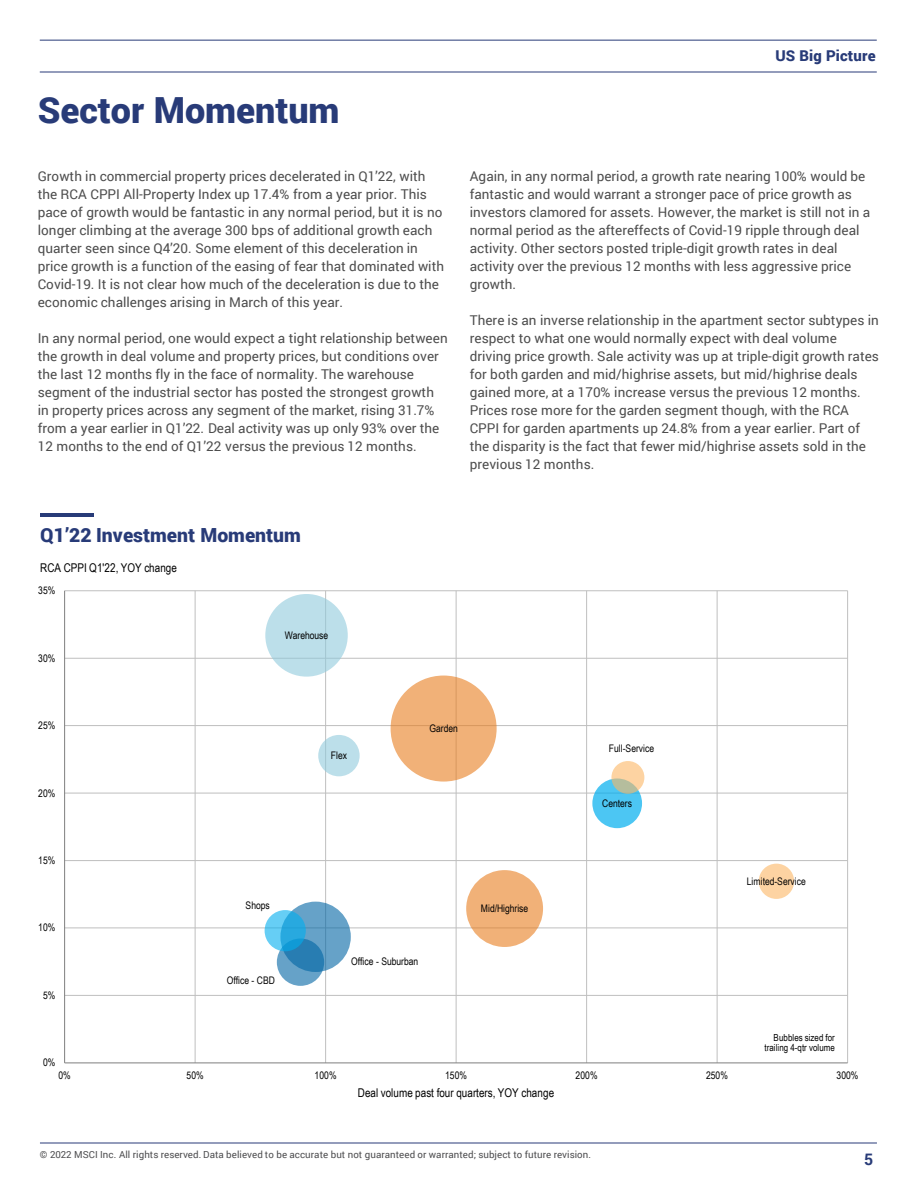
<style>
.page{position:relative;width:918px;height:1188px;background:#fff}
.page>*{position:absolute;margin:0;border:0;box-sizing:border-box;transform-origin:0 0}
.t1{font:900 36px "Roboto";color:#283b78}
.t2{font:900 19.5px "Roboto";color:#283b78}
.t3{font:700 15.9px "Roboto";color:#283b78}
.t4{font:900 15px "Roboto";letter-spacing:.01em;color:#283b78}
.t5{font:13.5px/18px "Roboto";letter-spacing:.005em;color:#4d4d4d}
.t6{font:12px "Arial Narrow";letter-spacing:.005em;color:#000}
.t7{font:10.5px "Arial Narrow";color:#000}
.t8{font:9.75px "Roboto";letter-spacing:.005em;color:#4d4d4f}
.t9{font:9.75px/10.6px "Arial Narrow";letter-spacing:.005em;color:#000;text-align:right}
</style>
<div class="page">
<hr style="left:40px;top:40px;width:837px;height:1px;background:#283b78">
<hr style="left:40px;top:72px;width:837px;height:1px;background:#283b78">
<hr style="left:40px;top:1143px;width:837px;height:1px;background:#283b78">
<hr style="left:65px;top:995px;width:783px;height:1px;background:#bfbfbf">
<hr style="left:65px;top:928px;width:783px;height:1px;background:#bfbfbf">
<hr style="left:65px;top:860px;width:783px;height:1px;background:#bfbfbf">
<hr style="left:65px;top:793px;width:783px;height:1px;background:#bfbfbf">
<hr style="left:65px;top:725px;width:783px;height:1px;background:#bfbfbf">
<hr style="left:65px;top:658px;width:783px;height:1px;background:#bfbfbf">
<hr style="left:65px;top:591px;width:783px;height:1px;background:#bfbfbf">
<hr style="left:195px;top:591px;width:1px;height:472px;background:#bfbfbf">
<hr style="left:325px;top:591px;width:1px;height:472px;background:#bfbfbf">
<hr style="left:456px;top:591px;width:1px;height:472px;background:#bfbfbf">
<hr style="left:586px;top:591px;width:1px;height:472px;background:#bfbfbf">
<hr style="left:717px;top:591px;width:1px;height:472px;background:#bfbfbf">
<hr style="left:847px;top:591px;width:1px;height:472px;background:#bfbfbf">
<hr style="left:64px;top:591px;width:1px;height:472px;background:#7f7f7f">
<hr style="left:65px;top:1063px;width:783px;height:1px;background:#7f7f7f">
<div style="left:391px;top:676px;width:106px;height:106px;background:#f1b178;border-radius:50%"></div>
<div style="left:466px;top:870px;width:77px;height:77px;background:#f1b178;border-radius:50%"></div>
<div style="left:318px;top:735px;width:42px;height:41px;background:#bcdfea;border-radius:50%"></div>
<div style="left:265px;top:594px;width:83px;height:83px;background:#bcdfea;border-radius:50%"></div>
<div style="left:277px;top:939px;width:47px;height:47px;background:#66a2c8;border-radius:50%"></div>
<div style="left:280px;top:902px;width:71px;height:70px;background:#0065a4;border-radius:50%;opacity:.6"></div>
<div style="left:592px;top:778px;width:50px;height:50px;background:#4cc6f3;border-radius:50%"></div>
<div style="left:265px;top:910px;width:41px;height:41px;background:#00aeef;border-radius:50%;opacity:.6"></div>
<div style="left:611px;top:761px;width:33px;height:33px;background:#fcb764;border-radius:50%;opacity:.6"></div>
<div style="left:759px;top:864px;width:35px;height:35px;background:#fdd3a2;border-radius:50%"></div>
<hr style="left:40px;top:513px;width:54px;height:4px;background:#283b78">
<p class="t1" style="left:38px;top:85px;width:303px">Sector Momentum</p>
<p class="t5" style="left:38px;top:167px;width:408px">Growth in commercial property prices decelerated in Q1’22, with the RCA CPPI All-Property Index up 17.4% from a year prior. This pace of growth would be fantastic in any normal period, but it is no longer climbing at the average 300 bps of additional growth each quarter seen since Q4’20. Some element of this deceleration in price growth is a function of the easing of fear that dominated with Covid-19. It is not clear how much of the deceleration is due to the economic challenges arising in March of this year.</p>
<p class="t5" style="left:38px;top:329px;width:411px">In any normal period, one would expect a tight relationship between the growth in deal volume and property prices, but conditions over the last 12 months fly in the face of normality. The warehouse segment of the industrial sector has posted the strongest growth in property prices across any segment of the market, rising 31.7% from a year earlier in Q1’22. Deal activity was up only 93% over the 12 months to the end of Q1’22 versus the previous 12 months.</p>
<p class="t2" style="left:40px;top:521px;width:263px">Q1’22 Investment Momentum</p>
<p class="t6" style="left:40px;top:559px;width:138px">RCA CPPI Q1'22, YOY change</p>
<p class="t7" style="left:38px;top:583px;width:19px">35%</p>
<p class="t7" style="left:38px;top:650px;width:19px">30%</p>
<p class="t7" style="left:285px;top:628px;width:45px">Warehouse</p>
<p class="t4" style="left:775px;top:45px;width:102px">US Big Picture</p>
<p class="t5" style="left:470px;top:167px;width:402px">Again, in any normal period, a growth rate nearing 100% would be fantastic and would warrant a stronger pace of price growth as investors clamored for assets. However, the market is still not in a normal period as the aftereffects of Covid-19 ripple through deal activity. Other sectors posted triple-digit growth rates in deal activity over the previous 12 months with less aggressive price growth.</p>
<p class="t5" style="left:470px;top:311px;width:411px">There is an inverse relationship in the apartment sector subtypes in respect to what one would normally expect with deal volume driving price growth. Sale activity was up at triple-digit growth rates for both garden and mid/highrise assets, but mid/highrise deals gained more, at a 170% increase versus the previous 12 months.<br>Prices rose more for the garden segment though, with the RCA CPPI for garden apartments up 24.8% from a year earlier. Part of the disparity is the fact that fewer mid/highrise assets sold in the previous 12 months.</p>
<p class="t7" style="left:38px;top:718px;width:19px">25%</p>
<p class="t7" style="left:38px;top:785px;width:19px">20%</p>
<p class="t7" style="left:38px;top:853px;width:19px">15%</p>
<p class="t7" style="left:38px;top:920px;width:19px">10%</p>
<p class="t7" style="left:43px;top:987px;width:14px">5%</p>
<p class="t7" style="left:43px;top:1055px;width:14px">0%</p>
<p class="t7" style="left:246px;top:897px;width:26px">Shops</p>
<p class="t7" style="left:227px;top:972px;width:50px">Office - CBD</p>
<p class="t7" style="left:331px;top:748px;width:18px">Flex</p>
<p class="t7" style="left:429px;top:721px;width:30px">Garden</p>
<p class="t7" style="left:351px;top:953px;width:68px">Office - Suburban</p>
<p class="t7" style="left:481px;top:901px;width:49px">Mid/Highrise</p>
<p class="t7" style="left:609px;top:741px;width:47px">Full-Service</p>
<p class="t7" style="left:602px;top:796px;width:31px">Centers</p>
<p class="t7" style="left:747px;top:874px;width:61px">Limited-Service</p>
<p class="t9" style="left:765px;top:1032px;width:72px">Bubbles sized for trailing 4-qtr volume</p>
<p class="t7" style="left:58px;top:1068px;width:14px">0%</p>
<p class="t7" style="left:187px;top:1068px;width:19px">50%</p>
<p class="t7" style="left:315px;top:1068px;width:24px">100%</p>
<p class="t7" style="left:445px;top:1068px;width:24px">150%</p>
<p class="t7" style="left:576px;top:1068px;width:24px">200%</p>
<p class="t7" style="left:706px;top:1068px;width:24px">250%</p>
<p class="t7" style="left:837px;top:1068px;width:24px">300%</p>
<p class="t6" style="left:358px;top:1084px;width:198px">Deal volume past four quarters, YOY change</p>
<p class="t8" style="left:40px;top:1147px;width:553px">© 2022 MSCI Inc. All rights reserved. Data believed to be accurate but not guaranteed or warranted; subject to future revision.</p>
<p class="t3" style="left:864px;top:1148px;width:11px">5</p>
</div>
